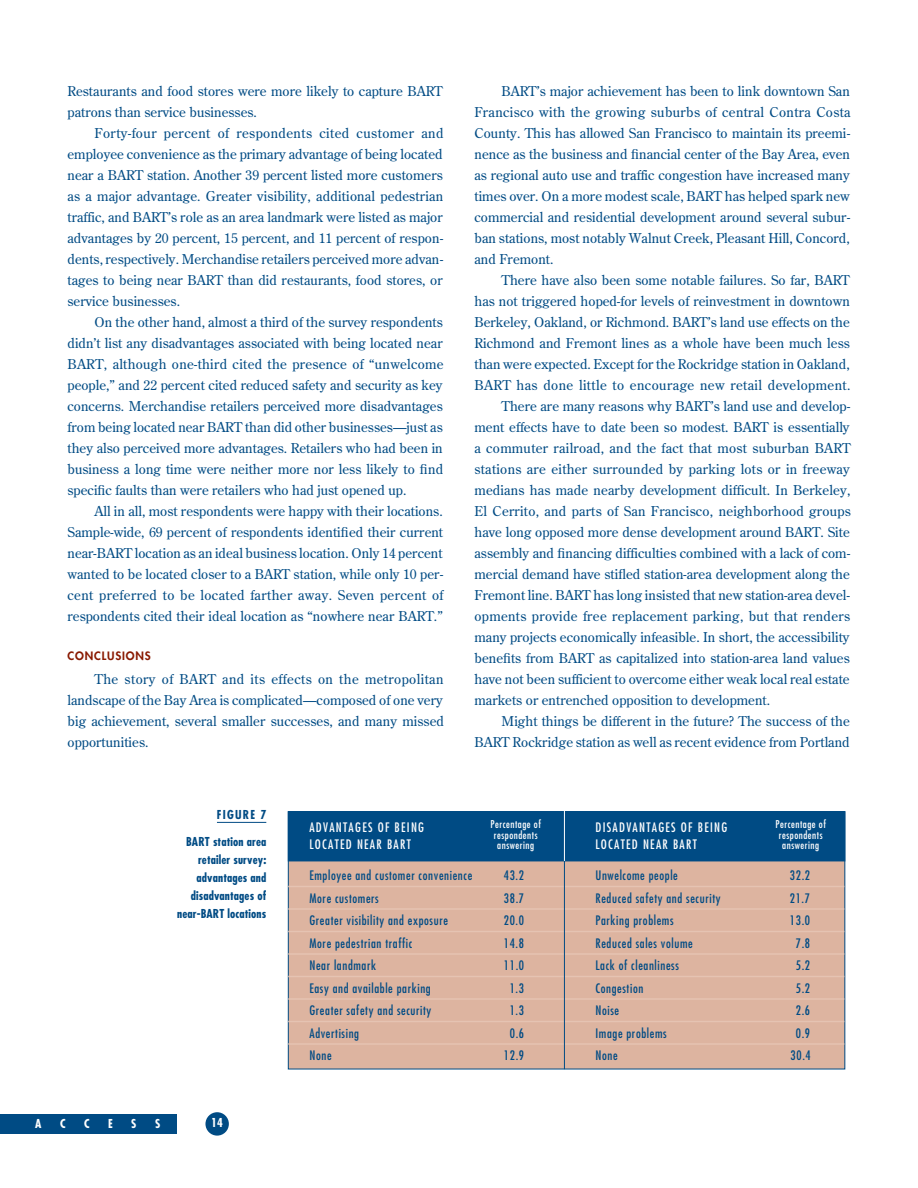
<style>
.page{position:relative;width:918px;height:1188px;background:#fff}
.page>*{position:absolute;margin:0;border:0;box-sizing:border-box;transform-origin:0 0}
.t1{font:13.5px/21px "Century Old Style";letter-spacing:.005em;color:#004b84;text-align:justify}
.t2{font:13.5px "Century Old Style";letter-spacing:.025em;color:#004b84}
.t3{font:13.5px "Century Old Style";letter-spacing:.03em;color:#004b84}
.t4{font:condensed 12.75px "Futura";letter-spacing:.05em;color:#004b84}
.t5{font:condensed 12.75px/16.5px "Futura";letter-spacing:.1em;color:#fff}
.t6{font:700 condensed 12px/18px "Futura";letter-spacing:.01em;color:#004b84;text-align:right}
.t7{font:700 condensed 12px "Futura";color:#fff}
.t8{font:800 11.25px "Futura";letter-spacing:.075em;color:#891a02}
.t9{font:condensed 10.5px/10.5px "Futura";letter-spacing:.05em;color:#fff;text-align:center}
</style>
<div class="page">
<div style="left:205px;top:1112px;width:24px;height:24px;background:#004b84;border-radius:50%"></div>
<div style="left:0;top:1114px;width:177px;height:20px;background:#004b84"></div>
<div style="left:288px;top:812px;width:557px;height:257px;background:#ddb4a0"></div>
<div style="left:288px;top:812px;width:557px;height:49px;background:#004b84"></div>
<div style="left:288px;top:811px;width:557px;height:50px;border:1px solid #004b84"></div>
<hr style="left:217px;top:822px;width:49px;height:1px;background:#004b84">
<hr style="left:288px;top:886px;width:556px;height:1px;background:#e5c3b2">
<hr style="left:288px;top:908px;width:556px;height:2px;background:#e5c3b2">
<hr style="left:288px;top:931px;width:556px;height:1px;background:#e5c3b2">
<hr style="left:288px;top:953px;width:556px;height:2px;background:#e5c3b2">
<hr style="left:288px;top:976px;width:556px;height:1px;background:#e5c3b2">
<hr style="left:288px;top:998px;width:556px;height:2px;background:#e5c3b2">
<hr style="left:288px;top:1021px;width:556px;height:1px;background:#e5c3b2">
<hr style="left:288px;top:1043px;width:556px;height:2px;background:#e5c3b2">
<hr style="left:564px;top:811px;width:1px;height:258px;background:#004b84">
<hr style="left:564px;top:810px;width:1px;height:51px;background:#fff">
<p class="t1" style="left:68px;top:82px;width:377px">Restaurants and food stores were more likely to capture BART patrons than service businesses.</p>
<p class="t1" style="left:68px;top:124px;width:378px;text-indent:27px">Forty-four percent of respondents cited customer and employee convenience as the primary advantage of being located near a BART station. Another 39 percent listed more customers as a major advantage. Greater visibility, additional pedestrian traffic, and BART’s role as an area landmark were listed as major advantages by 20 percent, 15 percent, and 11 percent of respon&shy;dents, respectively. Merchandise retailers perceived more advan&shy;tages to being near BART than did restaurants, food stores, or service businesses.</p>
<p class="t1" style="left:68px;top:313px;width:378px;text-indent:27px">On the other hand, almost a third of the survey respondents didn’t list any disadvantages associated with being located near BART, although one-third cited the presence of “unwelcome people,” and 22 percent cited reduced safety and security as key concerns. Merchandise retailers perceived more disadvantages from being located near BART than did other businesses—just as they also perceived more advantages. Retailers who had been in business a long time were neither more nor less likely to find specific faults than were retailers who had just opened up.</p>
<p class="t1" style="left:68px;top:502px;width:378px;text-indent:27px">All in all, most respondents were happy with their locations.<br>Sample-wide, 69 percent of respondents identified their current near-BART location as an ideal business location. Only 14 percent wanted to be located closer to a BART station, while only 10 per&shy;cent preferred to be located farther away. Seven percent of respondents cited their ideal location as “nowhere near BART.”</p>
<p class="t8" style="left:68px;top:650px;width:85px">CONCLUSIONS</p>
<p class="t1" style="left:68px;top:670px;width:378px;text-indent:27px">The story of BART and its effects on the metropolitan landscape of the Bay Area is complicated—composed of one very big achievement, several smaller successes, and many missed opportunities.</p>
<p class="t1" style="left:474px;top:82px;width:378px;text-indent:27px">BART’s major achievement has been to link downtown San Francisco with the growing suburbs of central Contra Costa County. This has allowed San Francisco to maintain its preemi&shy;nence as the business and financial center of the Bay Area, even as regional auto use and traffic congestion have increased many times over. On a more modest scale, BART has helped spark new commercial and residential development around several subur&shy;ban stations, most notably Walnut Creek, Pleasant Hill, Concord, and Fremont.</p>
<p class="t1" style="left:501px;top:271px;width:350px">There have also been some notable failures. So far, BART</p>
<p class="t1" style="left:474px;top:292px;width:377px">has not triggered hoped-for levels of reinvestment in downtown</p>
<p class="t1" style="left:474px;top:313px;width:377px">Berkeley, Oakland, or Richmond. BART’s land use effects on the</p>
<p class="t1" style="left:474px;top:334px;width:377px">Richmond and Fremont lines as a whole have been much less</p>
<p class="t1" style="left:474px;top:355px;width:377px">than were expected. Except for the Rockridge station in Oakland,</p>
<p class="t3" style="left:474px;top:380px;width:378px">BART has done little to encourage new retail development.</p>
<p class="t1" style="left:501px;top:397px;width:350px">There are many reasons why BART’s land use and develop-</p>
<p class="t1" style="left:474px;top:418px;width:377px">ment effects have to date been so modest. BART is essentially</p>
<p class="t1" style="left:474px;top:439px;width:378px">a commuter railroad, and the fact that most suburban BART</p>
<p class="t1" style="left:474px;top:460px;width:377px">stations are either surrounded by parking lots or in freeway</p>
<p class="t1" style="left:474px;top:481px;width:377px">medians has made nearby development difficult. In Berkeley,</p>
<p class="t1" style="left:474px;top:502px;width:378px">El Cerrito, and parts of San Francisco, neighborhood groups</p>
<p class="t1" style="left:474px;top:523px;width:377px">have long opposed more dense development around BART. Site</p>
<p class="t1" style="left:474px;top:544px;width:377px">assembly and financing difficulties combined with a lack of com-</p>
<p class="t1" style="left:474px;top:565px;width:377px">mercial demand have stifled station-area development along the</p>
<p class="t1" style="left:474px;top:586px;width:377px">Fremont line. BART has long insisted that new station-area devel-</p>
<p class="t2" style="left:474px;top:611px;width:377px">opments provide free replacement parking, but that renders</p>
<p class="t1" style="left:474px;top:628px;width:377px">many projects economically infeasible. In short, the accessibility</p>
<p class="t1" style="left:474px;top:649px;width:377px">benefits from BART as capitalized into station-area land values</p>
<p class="t1" style="left:474px;top:670px;width:377px">have not been sufficient to overcome either weak local real estate</p>
<p class="t1" style="left:474px;top:691px;width:297px">markets or entrenched opposition to development.</p>
<p class="t1" style="left:501px;top:712px;width:350px">Might things be different in the future? The success of the</p>
<p class="t1" style="left:474px;top:733px;width:377px">BART Rockridge station as well as recent evidence from Portland</p>
<p class="t6" style="left:217px;top:806px;width:51px">FIGURE 7</p>
<p class="t6" style="left:177px;top:833px;width:91px">BART station area retailer survey: advantages and disadvantages of near-BART locations</p>
<p class="t7" style="left:35px;top:1119px;width:8px">A</p>
<p class="t7" style="left:60px;top:1119px;width:7px">C</p>
<p class="t7" style="left:84px;top:1119px;width:7px">C</p>
<p class="t7" style="left:108px;top:1119px;width:6px">E</p>
<p class="t7" style="left:131px;top:1119px;width:7px">S</p>
<p class="t7" style="left:155px;top:1119px;width:7px">S</p>
<p class="t7" style="left:211px;top:1118px;width:13px">14</p>
<p class="t9" style="left:490px;top:820px;width:52px">Percentage of respondents answering</p>
<p class="t9" style="left:775px;top:820px;width:52px">Percentage of respondents answering</p>
<p class="t5" style="left:309px;top:820px;width:116px">ADVANTAGES OF BEING<br>LOCATED NEAR BART</p>
<p class="t4" style="left:309px;top:870px;width:164px">Employee and customer convenience</p>
<p class="t4" style="left:504px;top:870px;width:22px">43.2</p>
<p class="t4" style="left:309px;top:892px;width:71px">More customers</p>
<p class="t4" style="left:504px;top:892px;width:22px">38.7</p>
<p class="t4" style="left:309px;top:915px;width:140px">Greater visibility and exposure</p>
<p class="t4" style="left:504px;top:915px;width:22px">20.0</p>
<p class="t4" style="left:309px;top:937px;width:104px">More pedestrian traffic</p>
<p class="t4" style="left:504px;top:937px;width:22px">14.8</p>
<p class="t4" style="left:309px;top:960px;width:68px">Near landmark</p>
<p class="t4" style="left:504px;top:960px;width:22px">11.0</p>
<p class="t4" style="left:309px;top:982px;width:123px">Easy and available parking</p>
<p class="t4" style="left:510px;top:982px;width:16px">1.3</p>
<p class="t4" style="left:309px;top:1005px;width:123px">Greater safety and security</p>
<p class="t4" style="left:510px;top:1005px;width:16px">1.3</p>
<p class="t4" style="left:309px;top:1027px;width:51px">Advertising</p>
<p class="t4" style="left:510px;top:1027px;width:16px">0.6</p>
<p class="t4" style="left:309px;top:1050px;width:24px">None</p>
<p class="t4" style="left:504px;top:1050px;width:22px">12.9</p>
<p class="t5" style="left:595px;top:820px;width:133px">DISADVANTAGES OF BEING<br>LOCATED NEAR BART</p>
<p class="t4" style="left:595px;top:870px;width:84px">Unwelcome people</p>
<p class="t4" style="left:790px;top:870px;width:22px">32.2</p>
<p class="t4" style="left:595px;top:892px;width:127px">Reduced safety and security</p>
<p class="t4" style="left:790px;top:892px;width:22px">21.7</p>
<p class="t4" style="left:595px;top:915px;width:80px">Parking problems</p>
<p class="t4" style="left:790px;top:915px;width:22px">13.0</p>
<p class="t4" style="left:595px;top:937px;width:99px">Reduced sales volume</p>
<p class="t4" style="left:796px;top:937px;width:16px">7.8</p>
<p class="t4" style="left:595px;top:960px;width:85px">Lack of cleanliness</p>
<p class="t4" style="left:796px;top:960px;width:16px">5.2</p>
<p class="t4" style="left:595px;top:982px;width:49px">Congestion</p>
<p class="t4" style="left:796px;top:982px;width:16px">5.2</p>
<p class="t4" style="left:595px;top:1005px;width:25px">Noise</p>
<p class="t4" style="left:796px;top:1005px;width:16px">2.6</p>
<p class="t4" style="left:595px;top:1027px;width:73px">Image problems</p>
<p class="t4" style="left:796px;top:1027px;width:16px">0.9</p>
<p class="t4" style="left:595px;top:1050px;width:24px">None</p>
<p class="t4" style="left:791px;top:1050px;width:22px">30.4</p>
</div>
